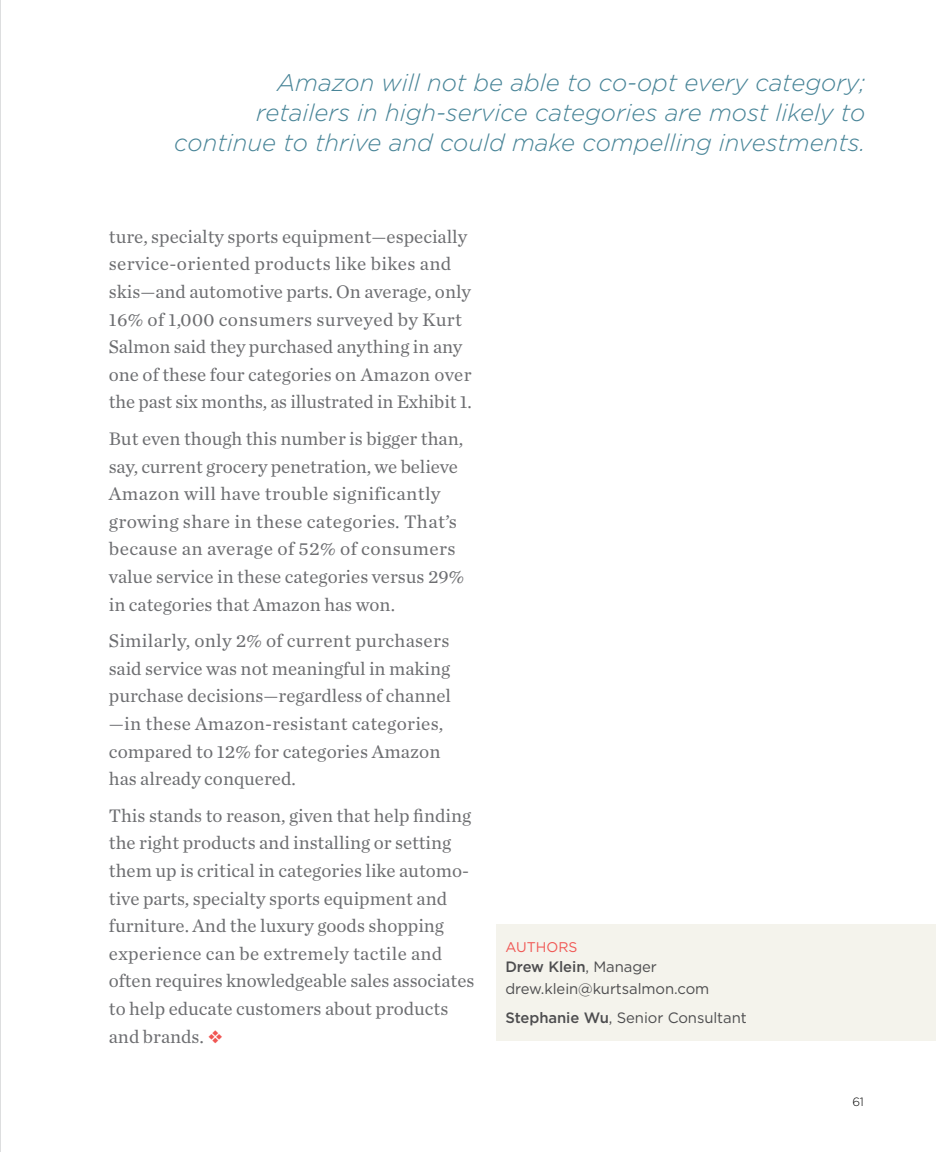
<style>
.page{position:relative;width:936px;height:1152px;background:#fff}
.page>*{position:absolute;margin:0;border:0;box-sizing:border-box;transform-origin:0 0}
.t1{font:italic 300 24px/30px "Gotham";color:#498598;text-align:right}
.t2{font:19px/27.6px "Chronicle Text G1";color:#6d6e71}
.t3{font:15px/22px "Gotham";letter-spacing:-.005em;color:#4d4d4f}
.t4{font:14px "Gotham";color:#f05653}
.t5{font:300 12px "Gotham";color:#000}
.s1{color:#f05653}
.s2{font-weight:500}
</style>
<div class="page">
<hr style="left:0;top:0;width:1px;height:1152px;background:#bcbec0">
<div style="left:496px;top:924px;width:440px;height:117px;background:#f4f3ec"></div>
<p class="t1" style="left:174px;top:67px;width:693px">Amazon will not be able to co-opt every category;<br>retailers in high-service categories are most likely to continue to thrive and could make compelling investments.</p>
<p class="t2" style="left:109px;top:222px;width:364px">ture, specialty sports equipment—especially service-oriented products like bikes and skis—and automotive parts. On average, only 16% of 1,000 consumers surveyed by Kurt Salmon said they purchased anything in any one of these four categories on Amazon over the past six months, as illustrated in Exhibit 1.</p>
<p class="t2" style="left:109px;top:424px;width:357px">But even though this number is bigger than, say, current grocery penetration, we believe Amazon will have trouble significantly growing share in these categories. That’s because an average of 52% of consumers value service in these categories versus 29% in categories that Amazon has won.</p>
<p class="t2" style="left:109px;top:626px;width:344px">Similarly, only 2% of current purchasers said service was not meaningful in making purchase decisions—regardless of channel —in these Amazon-resistant categories, compared to 12% for categories Amazon has already conquered.</p>
<p class="t2" style="left:109px;top:801px;width:367px">This stands to reason, given that help finding the right products and installing or setting them up is critical in categories like automo&shy;tive parts, specialty sports equipment and furniture. And the luxury goods shopping experience can be extremely tactile and often requires knowledgeable sales associates to help educate customers about products and brands. <span class="s1">❖</span></p>
<p class="t4" style="left:505px;top:938px;width:74px">AUTHORS</p>
<p class="t3" style="left:505px;top:955px;width:205px"><span class="s2">Drew Klein</span>, Manager drew.klein@kurtsalmon.com</p>
<p class="t3" style="left:505px;top:1006px;width:243px"><span class="s2">Stephanie Wu</span>, Senior Consultant</p>
<p class="t5" style="left:853px;top:1094px;width:13px">61</p>
</div>
